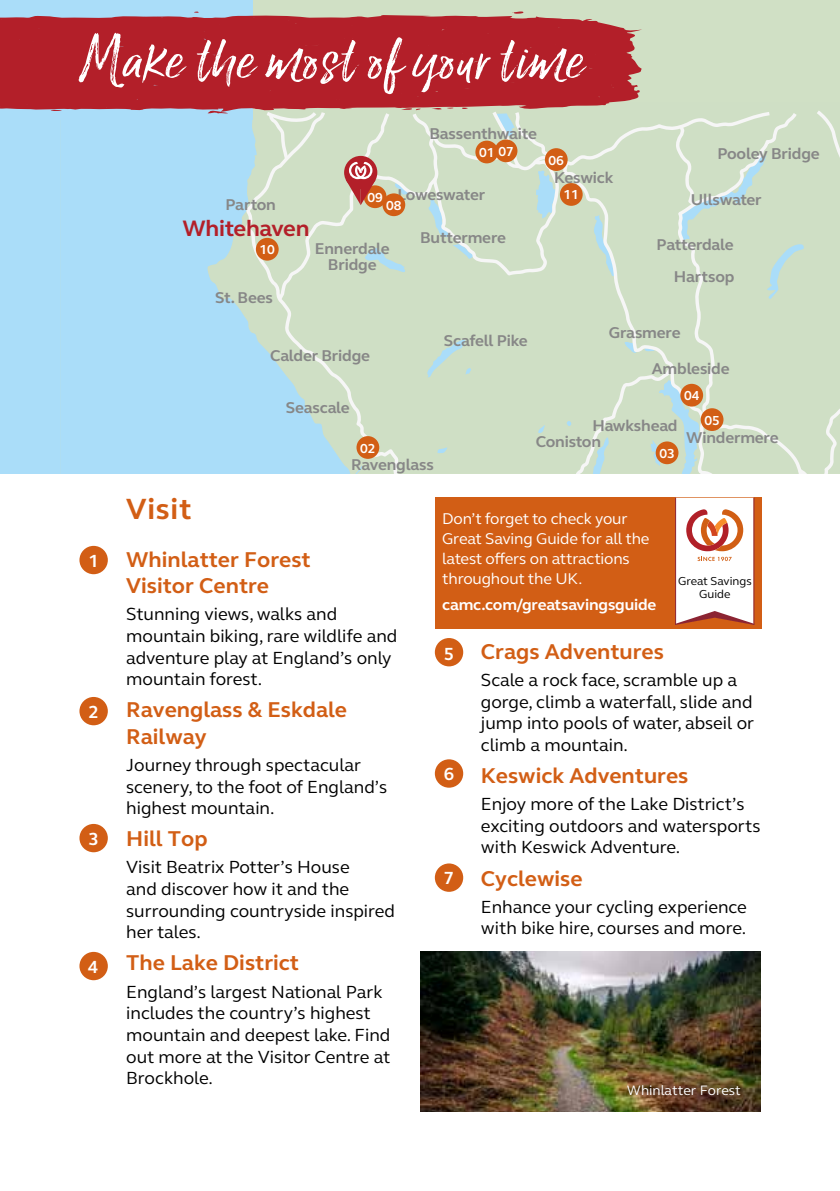
<style>
.page{position:relative;width:840px;height:1191px;background:#fff}
.page>*{position:absolute;margin:0;border:0;box-sizing:border-box;transform-origin:0 0}
.t1{font:68px "Lucky Fellas Win";letter-spacing:.025em;color:#fff}
.t2{font:700 30px "FS Elliot";letter-spacing:.025em;color:#d25e15}
.t3{font:700 23px "FS Elliot";letter-spacing:-.01em;color:#b31f29}
.t4{font:700 22px/26.4px "FS Elliot";color:#d25e15}
.t5{font:18px/21.6px "FS Elliot";color:#000}
.t6{font:700 18px "FS Elliot";color:#fff}
.t7{font:700 16px/16px "FS Elliot";letter-spacing:-.01em;color:#878787;text-align:center}
.t8{font:16px/20px "FS Elliot";letter-spacing:-.01em;color:#fff}
.t9{font:700 16px "FS Elliot";letter-spacing:-.01em;color:#fff}
.t10{font:14px "FS Elliot";color:#fff}
.t11{font:700 13.4px "FS Elliot";color:#fff}
.t12{font:11.8px/13.4px "FS Elliot";color:#000;text-align:center}
</style>
<div class="page">
<div style="left:0;top:0;width:839px;height:473px;background:#d0e0c5"></div>
<div style="left:60px;top:119px;width:184px;height:354px;background:#aaddf9"></div>
<svg style="left:244px;top:112px;width:18px;height:361px"></svg>
<div style="left:256px;top:238px;width:22px;height:23px;background:#d25e15;border-radius:50%"></div>
<img style="left:420px;top:952px;width:340px;height:159px">
<div style="left:79px;top:697px;width:29px;height:28px;background:#d25e15;border-radius:50%"></div>
<div style="left:79px;top:824px;width:29px;height:28px;background:#d25e15;border-radius:50%"></div>
<div style="left:79px;top:952px;width:29px;height:28px;background:#d25e15;border-radius:50%"></div>
<div style="left:79px;top:546px;width:29px;height:28px;background:#d25e15;border-radius:50%"></div>
<div style="left:434px;top:759px;width:29px;height:28px;background:#d25e15;border-radius:50%"></div>
<div style="left:434px;top:863px;width:29px;height:28px;background:#d25e15;border-radius:50%"></div>
<div style="left:434px;top:638px;width:29px;height:28px;background:#d25e15;border-radius:50%"></div>
<div style="left:0;top:0;width:60px;height:473px;background:#aaddf9"></div>
<div style="left:40px;top:0;width:212px;height:119px;background:#aaddf9"></div>
<svg style="left:512px;top:11px;width:11px;height:3px"></svg>
<div style="left:0;top:15px;width:642px;height:97px;background:#b31f29"></div>
<svg style="left:262px;top:107px;width:577px;height:367px"></svg>
<svg style="left:51px;top:110px;width:11px;height:2px"></svg>
<svg style="left:207px;top:110px;width:21px;height:4px"></svg>
<div style="left:434px;top:497px;width:326px;height:131px;background:#d25e15"></div>
<svg style="left:675px;top:497px;width:78px;height:128px;background:#efd6cf"></svg>
<hr style="left:753px;top:497px;width:1px;height:128px;background:#8c2432">
<h1 class="t1" style="left:79px;top:16px;width:504px">Make the most of your time</h1>
<p class="t7" style="left:429px;top:126px;width:109px">Bassenthwaite</p>
<p class="t11" style="left:479px;top:143px;width:36px">01 07</p>
<p class="t7" style="left:225px;top:196px;width:52px">Parton</p>
<p class="t3" style="left:182px;top:213px;width:128px">Whitehaven</p>
<p class="t11" style="left:259px;top:241px;width:17px">10</p>
<p class="t7" style="left:215px;top:289px;width:59px">St. Bees</p>
<p class="t7" style="left:397px;top:186px;width:89px">Loweswater</p>
<p class="t11" style="left:367px;top:188px;width:17px">09</p>
<p class="t11" style="left:386px;top:196px;width:17px">08</p>
<p class="t7" style="left:315px;top:240px;width:76px">Ennerdale<br>Bridge</p>
<p class="t7" style="left:420px;top:230px;width:87px">Buttermere</p>
<p class="t7" style="left:443px;top:332px;width:85px">Scafell Pike</p>
<p class="t7" style="left:270px;top:347px;width:101px">Calder Bridge</p>
<p class="t11" style="left:548px;top:151px;width:17px">06</p>
<p class="t7" style="left:553px;top:169px;width:61px">Keswick</p>
<p class="t11" style="left:563px;top:186px;width:17px">11</p>
<p class="t7" style="left:717px;top:145px;width:104px">Pooley Bridge</p>
<p class="t7" style="left:690px;top:191px;width:72px">Ullswater</p>
<p class="t7" style="left:656px;top:228px;width:79px;line-height:32.2px;text-align:right">Patterdale<br>Hartsop</p>
<p class="t7" style="left:608px;top:324px;width:73px">Grasmere</p>
<p class="t7" style="left:651px;top:360px;width:79px">Ambleside</p>
<p class="t6" style="left:88px;top:548px;width:12px">1</p>
<p class="t6" style="left:88px;top:699px;width:12px">2</p>
<p class="t6" style="left:88px;top:826px;width:12px">3</p>
<p class="t6" style="left:88px;top:954px;width:12px">4</p>
<p class="t7" style="left:286px;top:400px;width:65px">Seascale</p>
<p class="t11" style="left:360px;top:439px;width:17px">02</p>
<p class="t7" style="left:351px;top:456px;width:84px">Ravenglass</p>
<p class="t11" style="left:683px;top:387px;width:17px">04</p>
<p class="t11" style="left:704px;top:411px;width:17px">05</p>
<p class="t7" style="left:592px;top:417px;width:87px">Hawkshead</p>
<p class="t7" style="left:535px;top:433px;width:67px">Coniston</p>
<p class="t7" style="left:685px;top:429px;width:94px">Windermere</p>
<p class="t11" style="left:659px;top:444px;width:17px">03</p>
<h2 class="t2" style="left:126px;top:488px;width:67px">Visit</h2>
<p class="t4" style="left:126px;top:545px;width:186px">Whinlatter Forest<br>Visitor Centre</p>
<p class="t5" style="left:126px;top:603px;width:272px">Stunning views, walks and mountain biking, rare wildlife and adventure play at England’s only mountain forest.</p>
<p class="t4" style="left:126px;top:696px;width:222px">Ravenglass &amp; Eskdale<br>Railway</p>
<p class="t5" style="left:126px;top:753px;width:262px">Journey through spectacular scenery, to the foot of England’s highest mountain.</p>
<p class="t4" style="left:126px;top:825px;width:83px">Hill Top</p>
<p class="t5" style="left:126px;top:856px;width:270px">Visit Beatrix Potter’s House<br>and discover how it and the surrounding countryside inspired her tales.</p>
<p class="t4" style="left:126px;top:949px;width:174px">The Lake District</p>
<p class="t5" style="left:126px;top:980px;width:265px">England’s largest National Park includes the country’s highest mountain and deepest lake. Find out more at the Visitor Centre at<br>Brockhole.</p>
<p class="t8" style="left:442px;top:508px;width:209px">Don’t forget to check your<br>Great Saving Guide for all the latest offers on attractions throughout the UK.</p>
<p class="t9" style="left:442px;top:594px;width:216px">camc.com/greatsavingsguide</p>
<p class="t12" style="left:677px;top:574px;width:75px">Great Savings<br>Guide</p>
<p class="t6" style="left:443px;top:641px;width:12px">5</p>
<p class="t6" style="left:443px;top:761px;width:12px">6</p>
<p class="t6" style="left:443px;top:866px;width:12px">7</p>
<p class="t4" style="left:480px;top:638px;width:184px">Crags Adventures</p>
<p class="t5" style="left:480px;top:668px;width:274px">Scale a rock face, scramble up a gorge, climb a waterfall, slide and jump into pools of water, abseil or climb a mountain.</p>
<p class="t4" style="left:480px;top:762px;width:209px">Keswick Adventures</p>
<p class="t5" style="left:480px;top:793px;width:281px">Enjoy more of the Lake District’s exciting outdoors and watersports with Keswick Adventure.</p>
<p class="t4" style="left:480px;top:864px;width:103px">Cyclewise</p>
<p class="t5" style="left:480px;top:895px;width:267px">Enhance your cycling experience with bike hire, courses and more.</p>
<p class="t10" style="left:626px;top:1081px;width:115px">Whinlatter Forest</p>
</div>
